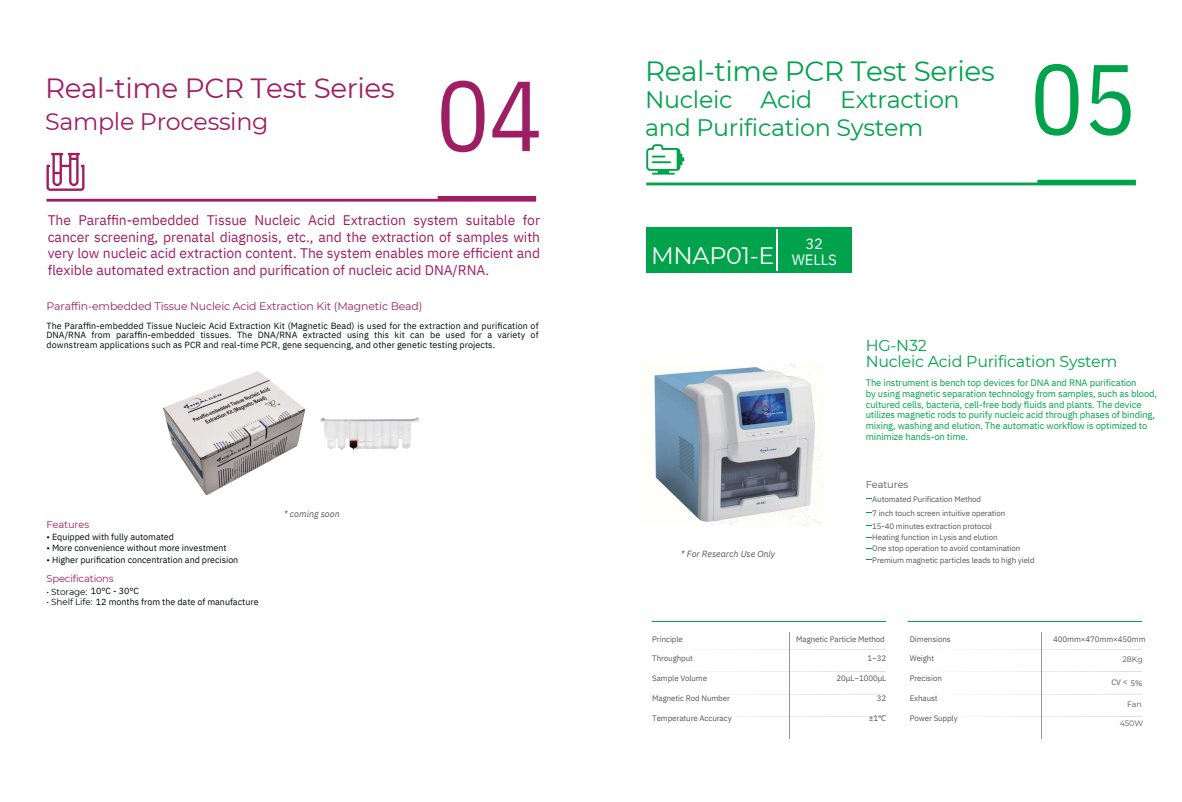
<style>
.page{position:relative;width:1182px;height:802px;background:#fff}
.page>*{position:absolute;margin:0;border:0;box-sizing:border-box;transform-origin:0 0}
.t1{font:99.22px "IBM Plex Sans Cond";color:#9e1e63}
.t2{font:99.22px "IBM Plex Sans Cond";color:#00a24b}
.t3{font:27.79px "Montserrat";letter-spacing:-.015em;color:#9e1e63}
.t4{font:27.79px "Montserrat";letter-spacing:-.015em;color:#00a24b}
.t5{font:23.8px/27.6px "Montserrat";letter-spacing:-.015em;color:#00a24b}
.t6{font:23.8px "Montserrat";letter-spacing:-.015em;color:#9e1e63}
.t7{font:23.8px "Montserrat";letter-spacing:-.015em;color:#fff}
.t8{font:15.89px/15.7px "Montserrat";letter-spacing:-.015em;color:#00a24b}
.t9{font:14.87px/15.7px "IBM Plex Sans";letter-spacing:-.005em;color:#fff;text-align:center}
.t10{font:13.89px/16.5px "IBM Plex Sans";letter-spacing:-.005em;color:#9e1e63;text-align:justify}
.t11{font:10.92px "Montserrat";letter-spacing:-.015em;color:#9e1e63}
.t12{font:9.9px "Montserrat";letter-spacing:-.015em;color:#9e1e63}
.t13{font:9.9px "Montserrat";letter-spacing:-.015em;color:#58585a}
.t14{font:9.41px/10.8px "IBM Plex Sans";letter-spacing:-.01em;color:#00a24b}
.t15{font:8.92px/9.7px "IBM Plex Sans";letter-spacing:-.005em;color:#050909;text-align:justify}
.t16{font:italic 8.92px "IBM Plex Sans";color:#58585a}
.t17{font:8.92px "Montserrat";letter-spacing:-.015em;color:#050909}
.t18{font:7.94px/11.3px "IBM Plex Sans";letter-spacing:-.01em;color:#58585a}
.t19{font:7.94px "Montserrat";letter-spacing:-.015em;color:#58585a}
.s1{font-family:"IBM Plex Sans"}
.s2{font-family:"Montserrat"}
.s3{font-family:"Noto Sans"}
.s4{font-family:"Wen Quan Yi Micro Hei"}
</style>
<div class="page">
<div style="left:646px;top:227px;width:205px;height:45px;background:#00a24b"></div>
<hr style="left:776px;top:229px;width:1px;height:42px;background:#fff">
<hr style="left:652px;top:620px;width:233px;height:1px;background:#00a24b">
<hr style="left:789px;top:632px;width:1px;height:106px;background:#939598">
<svg style="left:726px;top:649px;width:159px;height:1px"></svg>
<svg style="left:726px;top:671px;width:159px;height:1px"></svg>
<svg style="left:726px;top:716px;width:159px;height:1px"></svg>
<svg style="left:646px;top:180px;width:489px;height:5px"></svg>
<svg style="left:646px;top:144px;width:38px;height:30px"></svg>
<hr style="left:908px;top:620px;width:233px;height:1px;background:#00a24b">
<hr style="left:1041px;top:632px;width:1px;height:106px;background:#939598">
<svg style="left:983px;top:649px;width:158px;height:1px"></svg>
<svg style="left:983px;top:671px;width:158px;height:1px"></svg>
<svg style="left:983px;top:716px;width:158px;height:1px"></svg>
<img style="left:654px;top:363px;width:167px;height:162px">
<svg style="left:46px;top:153px;width:490px;height:48px"></svg>
<img style="left:164px;top:372px;width:141px;height:122px">
<img style="left:320px;top:417px;width:98px;height:32px">
<p class="t3" style="left:45px;top:71px;width:351px">Real-time PCR Test Series</p>
<p class="t6" style="left:45px;top:107px;width:225px">Sample Processing</p>
<h6 class="t1" style="left:436px;top:49px;width:108px">04</h6>
<p class="t10" style="left:48px;top:211px;width:494px">The Paraffin-embedded Tissue Nucleic Acid Extraction system suitable for cancer screening, prenatal diagnosis, etc., and the extraction of samples with very low nucleic acid extraction content. The system enables more efficient and flexible automated extraction and purification of nucleic acid DNA/RNA.</p>
<p class="t11" style="left:46px;top:300px;width:377px">Paraffin-embedded Tissue Nucleic Acid Extraction Kit (Magnetic Bead)</p>
<p class="t15" style="left:46px;top:320px;width:493px">The Paraffin-embedded Tissue Nucleic Acid Extraction Kit (Magnetic Bead) is used for the extraction and purification of DNA/RNA from paraffin-embedded tissues. The DNA/RNA extracted using this kit can be used for a variety of downstream applications such as PCR and real-time PCR, gene sequencing, and other genetic testing projects.</p>
<p class="t12" style="left:46px;top:518px;width:44px">Features</p>
<p class="t15" style="left:46px;top:531px;width:129px">• Equipped with fully automated</p>
<p class="t15" style="left:46px;top:543px;width:181px">• More convenience without more investment</p>
<p class="t15" style="left:46px;top:554px;width:193px">• Higher purification concentration and precision</p>
<p class="t12" style="left:46px;top:572px;width:69px">Specifications</p>
<p class="t17" style="left:46px;top:586px;width:94px">• Storage: <span class="s1">10°C - 30°C</span></p>
<p class="t15" style="left:46px;top:596px;width:213px"><span class="s2">• Shelf Life:</span> 12 months from the date of manufacture</p>
<p class="t16" style="left:284px;top:507px;width:57px">* coming soon</p>
<p class="t4" style="left:645px;top:54px;width:351px">Real-time PCR Test Series</p>
<p class="t5" style="left:645px;top:86px;width:316px">Nucleic Acid Extraction and Purification System</p>
<p class="t7" style="left:651px;top:241px;width:125px">MNAP01-E</p>
<p class="t9" style="left:791px;top:235px;width:47px">32<br>WELLS</p>
<p class="t2" style="left:1029px;top:33px;width:108px">05</p>
<p class="t8" style="left:865px;top:337px;width:253px">HG-N32<br>Nucleic Acid Purification System</p>
<p class="t14" style="left:865px;top:377px;width:293px">The instrument is bench top devices for DNA and RNA purification<br>by using magnetic separation technology from samples, such as blood, cultured cells, bacteria, cell-free body fluids and plants. The device utilizes magnetic rods to purify nucleic acid through phases of binding, mixing, washing and elution. The automatic workflow is optimized to minimize hands-on time.</p>
<p class="t16" style="left:680px;top:547px;width:96px">* For Research Use Only</p>
<p class="t13" style="left:865px;top:478px;width:44px">Features</p>
<h4 class="t18" style="left:872px;top:493px;width:110px">Automated Purification Method</h4>
<p class="t18" style="left:872px;top:507px;width:135px">7 inch touch screen intuitive operation</p>
<p class="t18" style="left:872px;top:520px;width:121px">15-40 minutes extraction protocol</p>
<h5 class="t18" style="left:872px;top:531px;width:127px">Heating function in Lysis and elution</h5>
<p class="t18" style="left:872px;top:542px;width:164px">One stop operation to avoid contamination<br>Premium magnetic particles leads to high yield</p>
<p class="t18" style="left:652px;top:633px;width:32px">Principle</p>
<p class="t18" style="left:652px;top:652px;width:42px">Throughput</p>
<p class="t18" style="left:652px;top:672px;width:56px">Sample Volume</p>
<p class="t18" style="left:652px;top:692px;width:79px">Magnetic Rod Number</p>
<p class="t18" style="left:652px;top:711px;width:81px">Temperature Accuracy</p>
<p class="t18" style="left:796px;top:633px;width:90px">Magnetic Particle Method</p>
<p class="t18" style="left:867px;top:652px;width:20px">1~32</p>
<p class="t18" style="left:836px;top:672px;width:51px">20μL~1000μL</p>
<p class="t18" style="left:876px;top:692px;width:11px">32</p>
<p class="t18" style="left:868px;top:711px;width:19px">±1<span class="s3">℃</span></p>
<h1 class="t18" style="left:909px;top:633px;width:42px">Dimensions</h1>
<h3 class="t18" style="left:909px;top:652px;width:26px">Weight</h3>
<h3 class="t18" style="left:909px;top:672px;width:34px">Precision</h3>
<h3 class="t18" style="left:909px;top:692px;width:30px">Exhaust</h3>
<h2 class="t18" style="left:909px;top:711px;width:49px">Power Supply</h2>
<p class="t18" style="left:1052px;top:633px;width:94px">400mm×470mm×450mm</p>
<p class="t19" style="left:1122px;top:654px;width:22px">28Kg</p>
<p class="t19" style="left:1126px;top:699px;width:16px">Fan</p>
<p class="t19" style="left:1119px;top:718px;width:25px">450W</p>
<p class="t18" style="left:1111px;top:676px;width:19px">CV<span class="s4">＜</span></p>
<p class="t18" style="left:1130px;top:677px;width:14px">5%</p>
</div>
